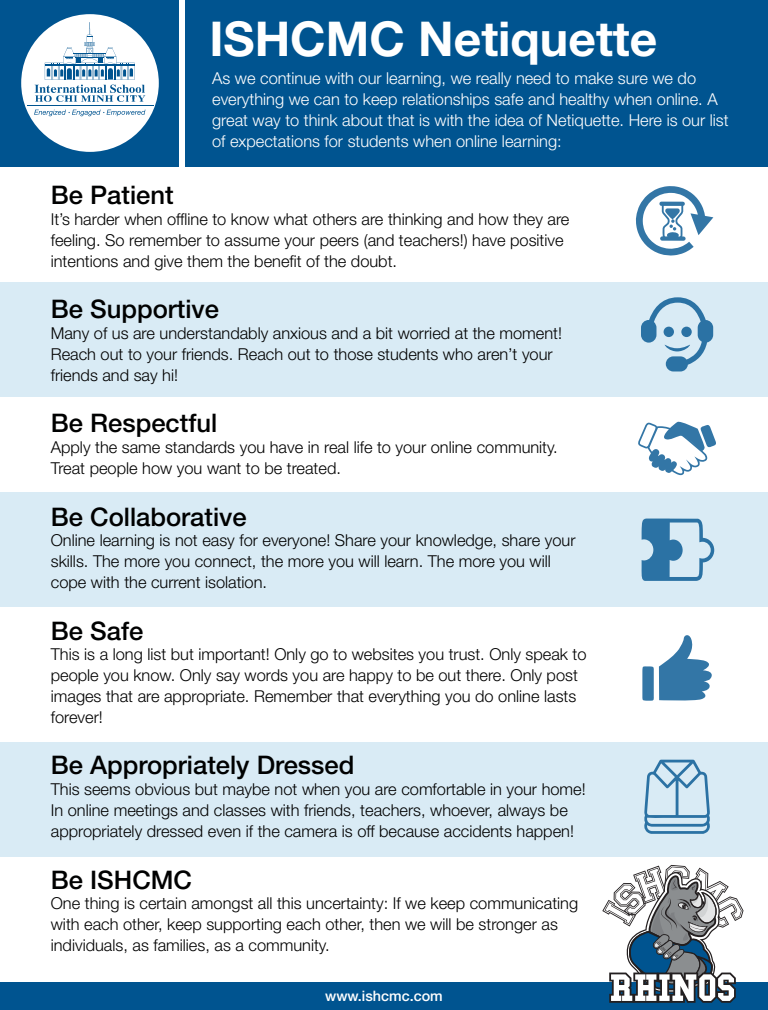
<style>
.page{position:relative;width:768px;height:1010px;background:#fff}
.page>*{position:absolute;margin:0;border:0;box-sizing:border-box;transform-origin:0 0}
.t1{font:700 48px "Helvetica Neue LT Std";color:#fff}
.t2{font:500 25.6px "Helvetica Neue LT Std";color:#000101}
.t3{font:300 16.4px/20.8px "Helvetica Neue LT Std";color:#000}
.t4{font:300 16.4px/20.8px "Helvetica Neue LT Std";color:#fff}
.t5{font:500 14.4px "Helvetica Neue LT Std";color:#fff}
</style>
<div class="page">
<div style="left:0;top:282px;width:768px;height:115px;background:#d9ebf5"></div>
<div style="left:0;top:492px;width:768px;height:115px;background:#d9ebf5"></div>
<div style="left:0;top:741px;width:768px;height:115px;background:#d9ebf5"></div>
<div style="left:0;top:0;width:768px;height:166px;background:#005490"></div>
<div style="left:21px;top:14px;width:138px;height:138px;background:#fff;border-radius:50%"></div>
<svg style="left:35px;top:22px;width:110px;height:80px"></svg>
<hr style="left:27px;top:106px;width:126px;height:1px;background:#005490">
<svg style="left:34px;top:110px;width:111px;height:6px"></svg>
<div style="left:179px;top:0;width:5px;height:166px;background:#fff"></div>
<div style="left:0;top:982px;width:768px;height:27px;background:#005490"></div>
<svg style="left:602px;top:865px;width:142px;height:137px"></svg>
<svg style="left:642px;top:518px;width:72px;height:62px"></svg>
<svg style="left:642px;top:635px;width:70px;height:66px"></svg>
<svg style="left:638px;top:421px;width:78px;height:54px"></svg>
<svg style="left:641px;top:297px;width:72px;height:74px"></svg>
<svg style="left:636px;top:186px;width:77px;height:70px"></svg>
<svg style="left:644px;top:759px;width:66px;height:74px"></svg>
<h1 class="t1" style="left:209px;top:9px;width:449px">ISHCMC Netiquette</h1>
<p class="t4" style="left:212px;top:68px;width:518px">As we continue with our learning, we really need to make sure we do everything we can to keep relationships safe and healthy when online. A great way to think about that is with the idea of Netiquette. Here is our list of expectations for students when online learning:</p>
<h2 class="t2" style="left:51px;top:180px;width:124px">Be Patient</h2>
<p class="t3" style="left:51px;top:208px;width:520px">It’s harder when offline to know what others are thinking and how they are feeling. So remember to assume your peers (and teachers!) have positive intentions and give them the benefit of the doubt.</p>
<h2 class="t2" style="left:51px;top:294px;width:170px">Be Supportive</h2>
<p class="t3" style="left:51px;top:322px;width:513px">Many of us are understandably anxious and a bit worried at the moment!<br>Reach out to your friends. Reach out to those students who aren’t your friends and say hi!</p>
<h2 class="t2" style="left:51px;top:408px;width:168px">Be Respectful</h2>
<p class="t3" style="left:51px;top:436px;width:509px">Apply the same standards you have in real life to your online community.<br>Treat people how you want to be treated.</p>
<h2 class="t2" style="left:51px;top:501px;width:197px">Be Collaborative</h2>
<p class="t3" style="left:51px;top:529px;width:526px">Online learning is not easy for everyone! Share your knowledge, share your skills. The more you connect, the more you will learn. The more you will cope with the current isolation.</p>
<h2 class="t2" style="left:51px;top:615px;width:94px">Be Safe</h2>
<p class="t3" style="left:51px;top:643px;width:537px">This is a long list but important! Only go to websites you trust. Only speak to people you know. Only say words you are happy to be out there. Only post images that are appropriate. Remember that everything you do online lasts forever!</p>
<h2 class="t2" style="left:51px;top:749px;width:305px">Be Appropriately Dressed</h2>
<p class="t3" style="left:51px;top:778px;width:536px">This seems obvious but maybe not when you are comfortable in your home!<br>In online meetings and classes with friends, teachers, whoever, always be appropriately dressed even if the camera is off because accidents happen!</p>
<h2 class="t2" style="left:51px;top:863px;width:143px">Be ISHCMC</h2>
<p class="t3" style="left:51px;top:892px;width:529px">One thing is certain amongst all this uncertainty: If we keep communicating with each other, keep supporting each other, then we will be stronger as individuals, as families, as a community.</p>
<p class="t5" style="left:325px;top:987px;width:119px">www.ishcmc.com</p>
</div>
